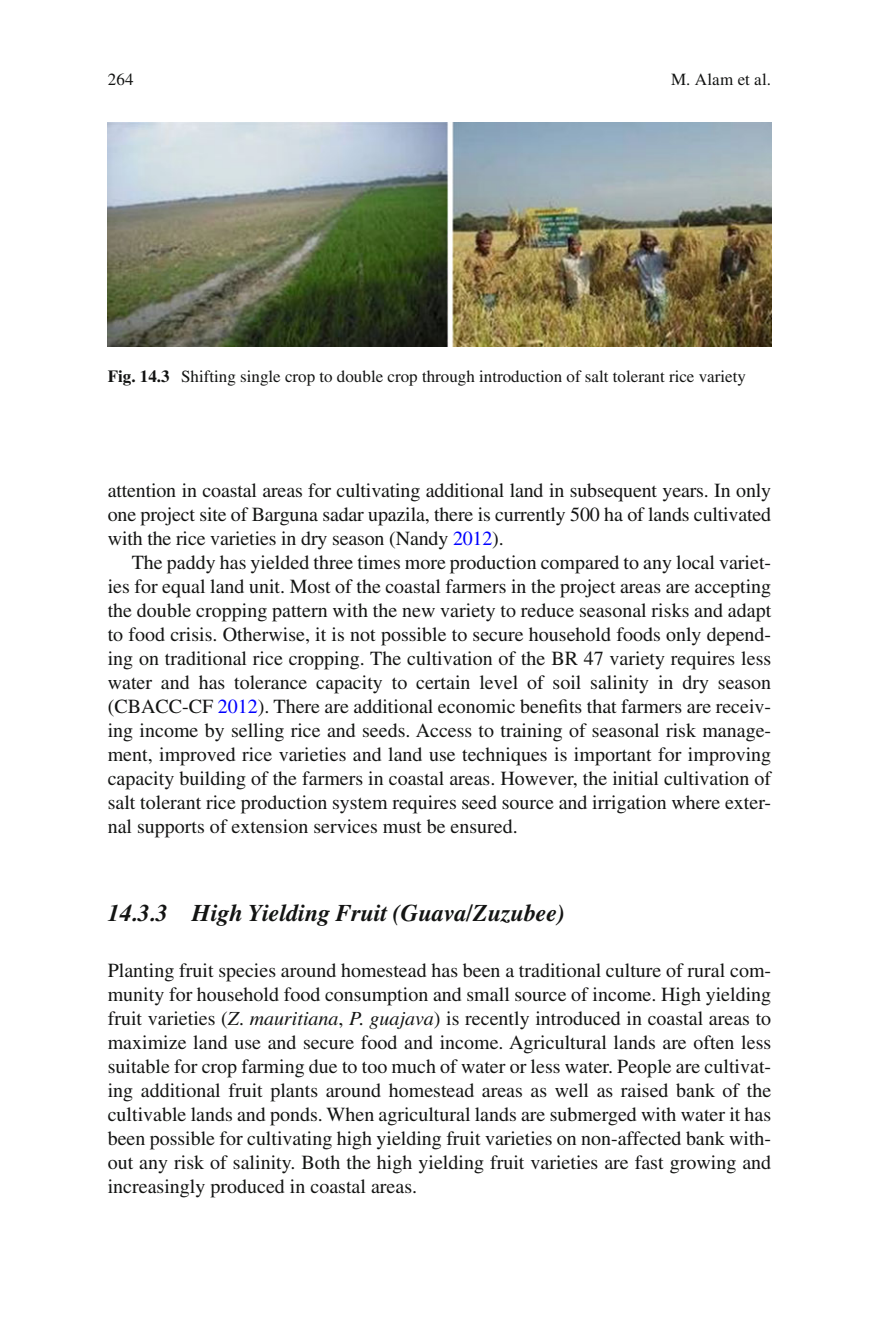
<style>
.page{position:relative;width:879px;height:1333px;background:#fff}
.page>*{position:absolute;margin:0;border:0;box-sizing:border-box;transform-origin:0 0}
.t1{font:italic 700 24px "Times";color:#131413}
.t2{font:20px/24px "Times";color:#131413;text-align:justify}
.t3{font:17px "Times";color:#131413}
.s1{font-weight:700}
.s2{color:#00f}
.s3{font-style:italic}
</style>
<div class="page">
<img style="left:108px;top:122px;width:663px;height:224px">
<p class="t3" style="left:108px;top:73px;width:28px">264</p>
<p class="t3" style="left:671px;top:73px;width:102px">M. Alam et al.</p>
<p class="t3" style="left:108px;top:370px;width:640px"><span class="s1">Fig. 14.3</span> Shifting single crop to double crop through introduction of salt tolerant rice variety</p>
<p class="t2" style="left:108px;top:480px;width:665px">attention in coastal areas for cultivating additional land in subsequent years. In only one project site of Barguna sadar upazila, there is currently 500 ha of lands cultivated with the rice varieties in dry season (Nandy <span class="s2">2012</span> ).</p>
<p class="t2" style="left:108px;top:552px;width:665px;text-indent:24px">The paddy has yielded three times more production compared to any local variet&shy;ies for equal land unit. Most of the coastal farmers in the project areas are accepting the double cropping pattern with the new variety to reduce seasonal risks and adapt to food crisis. Otherwise, it is not possible to secure household foods only depend&shy;ing on traditional rice cropping. The cultivation of the BR 47 variety requires less water and has tolerance capacity to certain level of soil salinity in dry season (CBACC-CF <span class="s2">2012</span> ). There are additional economic benefits that farmers are receiv&shy;ing income by selling rice and seeds. Access to training of seasonal risk manage&shy;ment, improved rice varieties and land use techniques is important for improving capacity building of the farmers in coastal areas. However, the initial cultivation of salt tolerant rice production system requires seed source and irrigation where exter&shy;nal supports of extension services must be ensured.</p>
<p class="t1" style="left:108px;top:904px;width:458px">14.3.3 High Yielding Fruit (Guava/Zuzubee)</p>
<p class="t2" style="left:108px;top:960px;width:665px">Planting fruit species around homestead has been a traditional culture of rural com&shy;munity for household food consumption and small source of income. High yielding fruit varieties ( <span class="s3">Z. mauritiana</span> , <span class="s3">P. guajava</span> ) is recently introduced in coastal areas to maximize land use and secure food and income. Agricultural lands are often less suitable for crop farming due to too much of water or less water. People are cultivat&shy;ing additional fruit plants around homestead areas as well as raised bank of the cultivable lands and ponds. When agricultural lands are submerged with water it has been possible for cultivating high yielding fruit varieties on non-affected bank with&shy;out any risk of salinity. Both the high yielding fruit varieties are fast growing and increasingly produced in coastal areas.</p>
</div>
